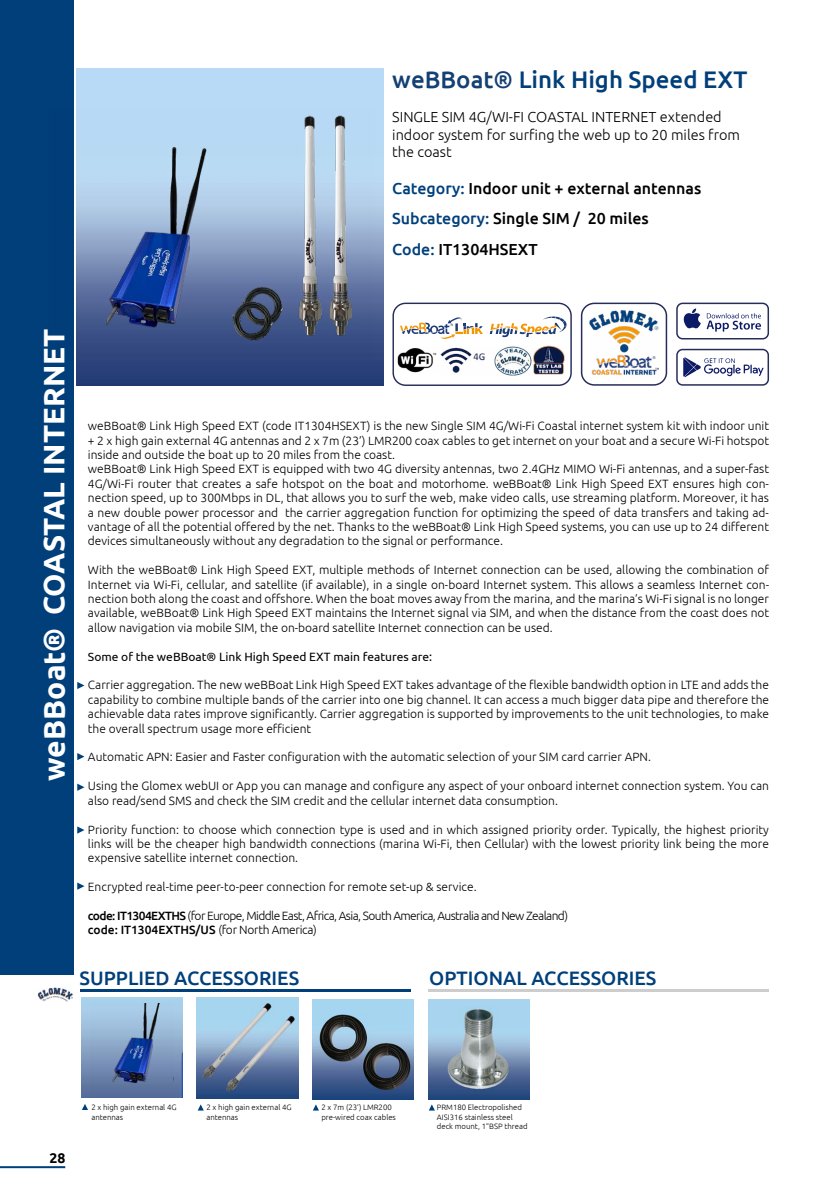
<style>
.page{position:relative;width:840px;height:1191px;background:#fff}
.page>*{position:absolute;margin:0;border:0;box-sizing:border-box;transform-origin:0 0}
.t1{font:700 29.6px "Ubuntu";color:#fff}
.t2{font:500 24px "Ubuntu";color:#013f7a}
.t3{font:500 19.4px "Ubuntu";color:#013f7a}
.t4{font:500 16px/30.8px "Ubuntu";color:#000}
.t5{font:300 14.4px/17.4px "Ubuntu";color:#000}
.t6{font:700 14px "Ubuntu";color:#000}
.t7{font:300 12px/14.4px "Ubuntu";color:#000;text-align:justify}
.t8{font:300 12px/14.4px "Ubuntu";letter-spacing:-.05em;color:#000}
.t9{font:12px "Ubuntu";color:#000}
.t10{font:300 7.8px/9.4px "Ubuntu";color:#000}
.s1{color:#144074}
.s2{color:#013f7a}
.s3{font-size:30px}
.s4{font-weight:500}
</style>
<div class="page">
<div style="left:0;top:0;width:74px;height:974px;background:#013f7a"></div>
<hr style="left:0;top:1166px;width:65px;height:2px;background:#013f7a">
<img style="left:38px;top:988px;width:35px;height:13px">
<img style="left:76px;top:68px;width:307px;height:318px">
<img style="left:397px;top:347px;width:88px;height:26px">
<img style="left:494px;top:346px;width:37px;height:30px">
<img style="left:531px;top:345px;width:34px;height:30px">
<div style="left:392px;top:302px;width:179px;height:84px;border:1px solid #272d5a;border-radius:12px"></div>
<img style="left:76px;top:108px;width:298px;height:252px">
<svg style="left:400px;top:317px;width:82px;height:22px"></svg>
<svg style="left:489px;top:316px;width:77px;height:21px"></svg>
<svg style="left:77px;top:753px;width:7px;height:7px"></svg>
<svg style="left:77px;top:682px;width:7px;height:7px"></svg>
<svg style="left:77px;top:783px;width:7px;height:8px"></svg>
<svg style="left:77px;top:826px;width:7px;height:7px"></svg>
<svg style="left:77px;top:882px;width:7px;height:7px"></svg>
<hr style="left:80px;top:989px;width:331px;height:3px;background:#013f7a">
<hr style="left:428px;top:989px;width:340px;height:3px;background:#000">
<svg style="left:82px;top:1104px;width:6px;height:6px"></svg>
<svg style="left:429px;top:1104px;width:5px;height:6px"></svg>
<svg style="left:198px;top:1104px;width:6px;height:6px"></svg>
<svg style="left:313px;top:1104px;width:6px;height:6px"></svg>
<img style="left:428px;top:999px;width:101px;height:100px">
<img style="left:197px;top:997px;width:101px;height:101px">
<img style="left:81px;top:997px;width:101px;height:100px">
<img style="left:312px;top:999px;width:101px;height:100px">
<img style="left:90px;top:1003px;width:83px;height:94px">
<div style="left:580px;top:302px;width:86px;height:84px;border:2px solid #272c5a;border-radius:13px"></div>
<img style="left:589px;top:310px;width:69px;height:65px">
<svg style="left:683px;top:357px;width:80px;height:20px"></svg>
<div style="left:675px;top:349px;width:93px;height:37px;border:2px solid #272d5a;border-radius:6px"></div>
<svg style="left:683px;top:308px;width:17px;height:21px"></svg>
<svg style="left:706px;top:313px;width:54px;height:19px"></svg>
<div style="left:675px;top:302px;width:93px;height:37px;border:2px solid #272d5a;border-radius:6px"></div>
<h2 class="t2" style="left:392px;top:64px;width:356px"><span class="s1">weBBoat®</span> Link High Speed EXT</h2>
<p class="t5" style="left:392px;top:108px;width:349px">SINGLE SIM 4G/WI-FI COASTAL INTERNET extended indoor system for surfing the web up to 20 miles from the coast</p>
<h3 class="t4" style="left:392px;top:172px;width:310px"><span class="s2">Category:</span> Indoor unit + external antennas<br><span class="s2">Subcategory:</span> Single SIM / 20 miles<br><span class="s2">Code:</span> IT1304HSEXT</h3>
<h1 class="t1" style="left:36px;top:780px;width:453px;rotate:-90deg"><span class="s3">weBBoat®</span> COASTAL INTERNET</h1>
<p class="t7" style="left:88px;top:418px;width:682px;text-align:left">weBBoat® Link High Speed EXT (code IT1304HSEXT) is the new Single SIM 4G/Wi-Fi Coastal internet system kit with indoor unit + 2 x high gain external 4G antennas and 2 x 7m (23’) LMR200 coax cables to get internet on your boat and a secure Wi-Fi hotspot inside and outside the boat up to 20 miles from the coast.<br>weBBoat® Link High Speed EXT is equipped with two 4G diversity antennas, two 2.4GHz MIMO Wi-Fi antennas, and a super-fast 4G/Wi-Fi router that creates a safe hotspot on the boat and motorhome. weBBoat® Link High Speed EXT ensures high con&shy;nection speed, up to 300Mbps in DL, that allows you to surf the web, make video calls, use streaming platform. Moreover, it has a new double power processor and the carrier aggregation function for optimizing the speed of data transfers and taking ad&shy;vantage of all the potential offered by the net. Thanks to the weBBoat® Link High Speed systems, you can use up to 24 different devices simultaneously without any degradation to the signal or performance.</p>
<p class="t7" style="left:88px;top:562px;width:682px">With the weBBoat® Link High Speed EXT, multiple methods of Internet connection can be used, allowing the combination of Internet via Wi-Fi, cellular, and satellite (if available), in a single on-board Internet system. This allows a seamless Internet con&shy;nection both along the coast and offshore. When the boat moves away from the marina, and the marina’s Wi-Fi signal is no longer available, weBBoat® Link High Speed EXT maintains the Internet signal via SIM, and when the distance from the coast does not allow navigation via mobile SIM, the on-board satellite Internet connection can be used.</p>
<p class="t9" style="left:88px;top:649px;width:345px">Some of the weBBoat® Link High Speed EXT main features are:</p>
<p class="t7" style="left:88px;top:677px;width:682px">Carrier aggregation. The new weBBoat Link High Speed EXT takes advantage of the flexible bandwidth option in LTE and adds the capability to combine multiple bands of the carrier into one big channel. It can access a much bigger data pipe and therefore the achievable data rates improve significantly. Carrier aggregation is supported by improvements to the unit technologies, to make the overall spectrum usage more efficient</p>
<p class="t7" style="left:88px;top:749px;width:564px">Automatic APN: Easier and Faster configuration with the automatic selection of your SIM card carrier APN.</p>
<p class="t7" style="left:88px;top:778px;width:682px">Using the Glomex webUI or App you can manage and configure any aspect of your onboard internet connection system. You can also read/send SMS and check the SIM credit and the cellular internet data consumption.</p>
<p class="t7" style="left:88px;top:821px;width:682px">Priority function: to choose which connection type is used and in which assigned priority order. Typically, the highest priority links will be the cheaper high bandwidth connections (marina Wi-Fi, then Cellular) with the lowest priority link being the more expensive satellite internet connection.</p>
<p class="t7" style="left:88px;top:879px;width:390px">Encrypted real-time peer-to-peer connection for remote set-up &amp; service.</p>
<p class="t8" style="left:88px;top:908px;width:481px"><span class="s4">code: IT1304EXTHS</span> (for Europe, Middle East, Africa, Asia, South America, Australia and New Zealand) <span class="s4">code: IT1304EXTHS/US</span> (for North America)</p>
<h3 class="t3" style="left:80px;top:965px;width:221px">SUPPLIED ACCESSORIES</h3>
<h3 class="t3" style="left:429px;top:965px;width:228px">OPTIONAL ACCESSORIES</h3>
<p class="t6" style="left:49px;top:1149px;width:17px">28</p>
<p class="t10" style="left:91px;top:1102px;width:87px">2 x high gain external 4G antennas</p>
<p class="t10" style="left:206px;top:1102px;width:87px">2 x high gain external 4G antennas</p>
<p class="t10" style="left:321px;top:1102px;width:76px">2 x 7m (23’) LMR200 pre-wired coax cables</p>
<p class="t10" style="left:436px;top:1102px;width:92px">PRM180 Electropolished<br>AISI316 stainless steel deck mount, 1”BSP thread</p>
</div>
